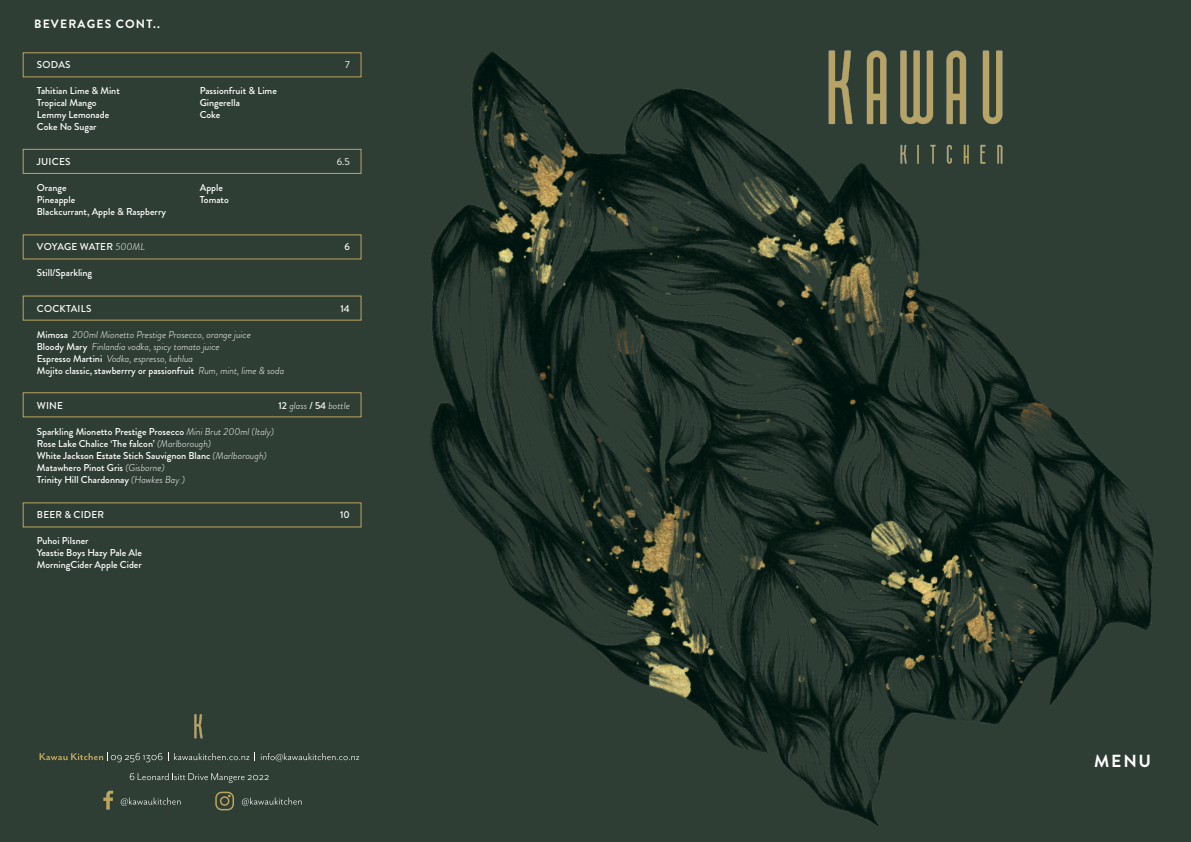
<style>
.page{position:relative;width:1191px;height:842px;background:#2f3e35}
.page>*{position:absolute;margin:0;border:0;box-sizing:border-box;transform-origin:0 0}
.t1{font:700 17.5px "Brandon Grotesque";color:#fff}
.t2{font:700 12px "Brandon Grotesque";letter-spacing:.1em;color:#fff}
.t3{font:500 10px/12px "Brandon Grotesque";color:#fff}
.t4{font:italic 300 10px/12px "Brandon Grotesque";color:#fff}
.t5{font:500 10px "Brandon Grotesque";letter-spacing:.02em;color:#fff}
.t6{font:10px "Brandon Grotesque";color:#fff}
.s1{font-weight:300;font-style:italic}
.s2{font-weight:500;font-style:normal}
</style>
<div class="page">
<img style="left:326px;top:50px;width:827px;height:776px">
<img style="left:828px;top:51px;width:174px;height:112px">
<svg style="left:103px;top:791px;width:10px;height:19px"></svg>
<svg style="left:215px;top:792px;width:19px;height:18px"></svg>
<svg style="left:168px;top:752px;width:81px;height:9px"></svg>
<svg style="left:260px;top:752px;width:99px;height:9px"></svg>
<svg style="left:130px;top:773px;width:139px;height:10px"></svg>
<svg style="left:242px;top:797px;width:60px;height:9px"></svg>
<svg style="left:121px;top:797px;width:60px;height:9px"></svg>
<svg style="left:40px;top:752px;width:122px;height:10px"></svg>
<img style="left:195px;top:715px;width:8px;height:23px">
<div style="left:23px;top:52px;width:338px;height:25px;border:1px solid #bda45f"></div>
<div style="left:23px;top:234px;width:338px;height:25px;border:1px solid #bda45f"></div>
<div style="left:23px;top:149px;width:338px;height:25px;border:1px solid #bda45f"></div>
<div style="left:23px;top:296px;width:338px;height:25px;border:1px solid #bda45f"></div>
<div style="left:23px;top:392px;width:338px;height:25px;border:1px solid #bda45f"></div>
<div style="left:23px;top:502px;width:338px;height:25px;border:1px solid #bda45f"></div>
<p class="t2" style="left:34px;top:16px;width:127px">BEVERAGES CONT..</p>
<p class="t3" style="left:37px;top:58px;width:35px">SODAS</p>
<p class="t6" style="left:345px;top:57px;width:6px">7</p>
<p class="t3" style="left:37px;top:84px;width:84px">Tahitian Lime &amp; Mint</p>
<p class="t3" style="left:200px;top:84px;width:79px">Passionfruit &amp; Lime</p>
<p class="t3" style="left:37px;top:96px;width:61px">Tropical Mango</p>
<p class="t3" style="left:200px;top:96px;width:42px">Gingerella</p>
<p class="t3" style="left:37px;top:108px;width:74px">Lemmy Lemonade</p>
<p class="t3" style="left:200px;top:108px;width:22px">Coke</p>
<p class="t3" style="left:37px;top:120px;width:61px">Coke No Sugar</p>
<p class="t3" style="left:37px;top:156px;width:35px">JUICES</p>
<p class="t6" style="left:337px;top:155px;width:14px">6.5</p>
<p class="t3" style="left:37px;top:182px;width:31px">Orange</p>
<p class="t3" style="left:200px;top:182px;width:25px">Apple</p>
<p class="t3" style="left:37px;top:194px;width:40px">Pineapple</p>
<p class="t3" style="left:200px;top:194px;width:31px">Tomato</p>
<p class="t3" style="left:37px;top:206px;width:131px">Blackcurrant, Apple &amp; Raspberry</p>
<p class="t3" style="left:37px;top:241px;width:110px">VOYAGE WATER <span class="s1">500ML</span></p>
<p class="t3" style="left:344px;top:241px;width:7px">6</p>
<p class="t3" style="left:37px;top:267px;width:57px">Still/Sparkling</p>
<p class="t5" style="left:37px;top:301px;width:56px">COCKTAILS</p>
<p class="t3" style="left:340px;top:302px;width:11px">14</p>
<p class="t4" style="left:37px;top:328px;width:249px"><span class="s2">Mimosa</span> 200ml Mionetto Prestige Prosecco, orange juice<br><span class="s2">Bloody Mary</span> Finlandia vodka, spicy tomato juice<br><span class="s2">Espresso Martini</span> Vodka, espresso, kahlua<br><span class="s2">Mojito classic, stawberrry or passionfruit</span> Rum, mint, lime &amp; soda</p>
<p class="t3" style="left:37px;top:400px;width:28px">WINE</p>
<p class="t4" style="left:278px;top:400px;width:73px"><span class="s2">12</span> glass <span class="s2">/ 54</span> bottle</p>
<p class="t3" style="left:37px;top:426px;width:239px">Sparkling Mionetto Prestige Prosecco <span class="s1">Mini Brut 200ml (Italy)<br></span>Rose Lake Chalice ‘The falcon’ <span class="s1">(Marlborough)<br></span>White Jackson Estate Stich Sauvignon Blanc <span class="s1">(Marlborough)<br></span>Matawhero Pinot Gris <span class="s1">(Gisborne)<br></span>Trinity Hill Chardonnay <span class="s1">(Hawkes Bay )</span></p>
<p class="t5" style="left:37px;top:508px;width:69px">BEER &amp; CIDER</p>
<p class="t3" style="left:340px;top:509px;width:11px">10</p>
<p class="t3" style="left:37px;top:535px;width:106px">Puhoi Pilsner<br>Yeastie Boys Hazy Pale Ale<br>MorningCider Apple Cider</p>
<h1 class="t1" style="left:1094px;top:748px;width:58px">MENU</h1>
</div>
